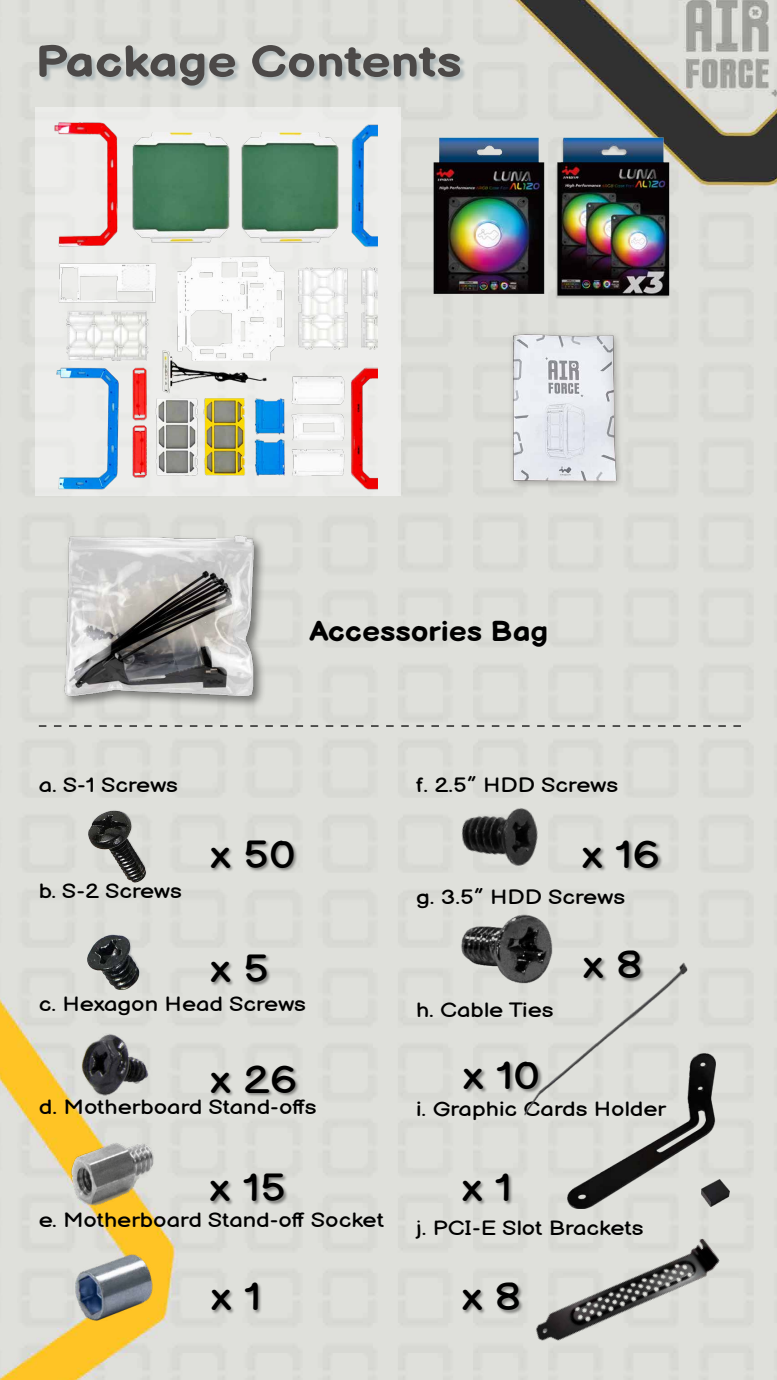
<style>
.page{position:relative;width:777px;height:1380px;background:#fff}
.page>*{position:absolute;margin:0;border:0;box-sizing:border-box;transform-origin:0 0}
.t1{font:700 43.56px "Balsamiq Sans";color:#4c4948;scale:1.18 1}
.t2{font:38.25px "Balsamiq Sans";color:#000;scale:1.18 1}
.t3{font:700 28.12px "Balsamiq Sans";color:#000;scale:1.11 1}
.t4{font:20.19px "Balsamiq Sans";color:#000;scale:1.18 1}
</style>
<div class="page">
<img style="left:0;top:0;width:776px;height:1380px">
<div style="left:36px;top:108px;width:365px;height:388px;background:#ededeb"></div>
<img style="left:39px;top:525px;width:235px;height:215px">
<div style="left:40px;top:46px;width:426px;height:46px;background:#627a86;opacity:.35"></div>
<img style="left:454px;top:914px;width:99px;height:76px">
<img style="left:567px;top:1053px;width:147px;height:156px">
<img style="left:456px;top:803px;width:90px;height:81px">
<div style="left:582px;top:840px;width:80px;height:32px;background:#000;opacity:.4"></div>
<div style="left:583px;top:950px;width:61px;height:34px;background:#000;opacity:.4"></div>
<img style="left:64px;top:1140px;width:91px;height:76px">
<img style="left:46px;top:1253px;width:117px;height:83px">
<img style="left:80px;top:1034px;width:74px;height:67px">
<img style="left:80px;top:923px;width:74px;height:68px">
<img style="left:80px;top:802px;width:74px;height:82px">
<img style="left:521px;top:961px;width:170px;height:156px">
<div style="left:210px;top:1173px;width:79px;height:33px;background:#000;opacity:.4"></div>
<div style="left:211px;top:1282px;width:52px;height:33px;background:#000;opacity:.4"></div>
<div style="left:211px;top:1065px;width:89px;height:33px;background:#000;opacity:.4"></div>
<div style="left:211px;top:954px;width:60px;height:33px;background:#000;opacity:.4"></div>
<div style="left:211px;top:840px;width:87px;height:33px;background:#000;opacity:.4"></div>
<div style="left:463px;top:1061px;width:80px;height:33px;background:#000;opacity:.4"></div>
<div style="left:462px;top:1173px;width:51px;height:33px;background:#000;opacity:.4"></div>
<div style="left:462px;top:1282px;width:61px;height:33px;background:#000;opacity:.4"></div>
<img style="left:0;top:119px;width:377px;height:371px">
<svg style="left:39px;top:725px;width:701px;height:2px"></svg>
<img style="left:701px;top:1180px;width:27px;height:26px">
<img style="left:427px;top:129px;width:125px;height:188px">
<img style="left:552px;top:129px;width:127px;height:188px">
<img style="left:488px;top:317px;width:149px;height:185px">
<img style="left:528px;top:1239px;width:193px;height:106px">
<h1 class="t1" style="left:35px;top:24px;width:362px">Package Contents</h1>
<h3 class="t3" style="left:309px;top:607px;width:216px">Accessories Bag</h3>
<p class="t4" style="left:39px;top:769px;width:119px">a. S-1 Screws</p>
<p class="t4" style="left:39px;top:876px;width:123px">b. S-2 Screws</p>
<h2 class="t2" style="left:210px;top:824px;width:74px">x 50</h2>
<h2 class="t2" style="left:210px;top:939px;width:51px">x 5</h2>
<p class="t4" style="left:416px;top:769px;width:173px">f. 2.5” HDD Screws</p>
<h2 class="t2" style="left:581px;top:824px;width:68px">x 16</h2>
<p class="t4" style="left:416px;top:881px;width:178px">g. 3.5” HDD Screws</p>
<h2 class="t2" style="left:582px;top:935px;width:52px">x 8</h2>
<p class="t4" style="left:39px;top:988px;width:228px">c. Hexagon Head Screws</p>
<p class="t4" style="left:416px;top:994px;width:118px">h. Cable Ties</p>
<h2 class="t2" style="left:210px;top:1049px;width:75px">x 26</h2>
<h2 class="t2" style="left:462px;top:1046px;width:67px">x 10</h2>
<p class="t4" style="left:39px;top:1091px;width:237px">d. Motherboard Stand-offs</p>
<p class="t4" style="left:416px;top:1093px;width:213px">i. Graphic Cards Holder</p>
<h2 class="t2" style="left:209px;top:1158px;width:66px">x 15</h2>
<h2 class="t2" style="left:461px;top:1158px;width:44px">x 1</h2>
<p class="t4" style="left:39px;top:1204px;width:294px">e. Motherboard Stand-off Socket</p>
<p class="t4" style="left:416px;top:1212px;width:194px">j. PCI-E Slot Brackets</p>
<h2 class="t2" style="left:211px;top:1266px;width:44px">x 1</h2>
<h2 class="t2" style="left:461px;top:1266px;width:52px">x 8</h2>
</div>
